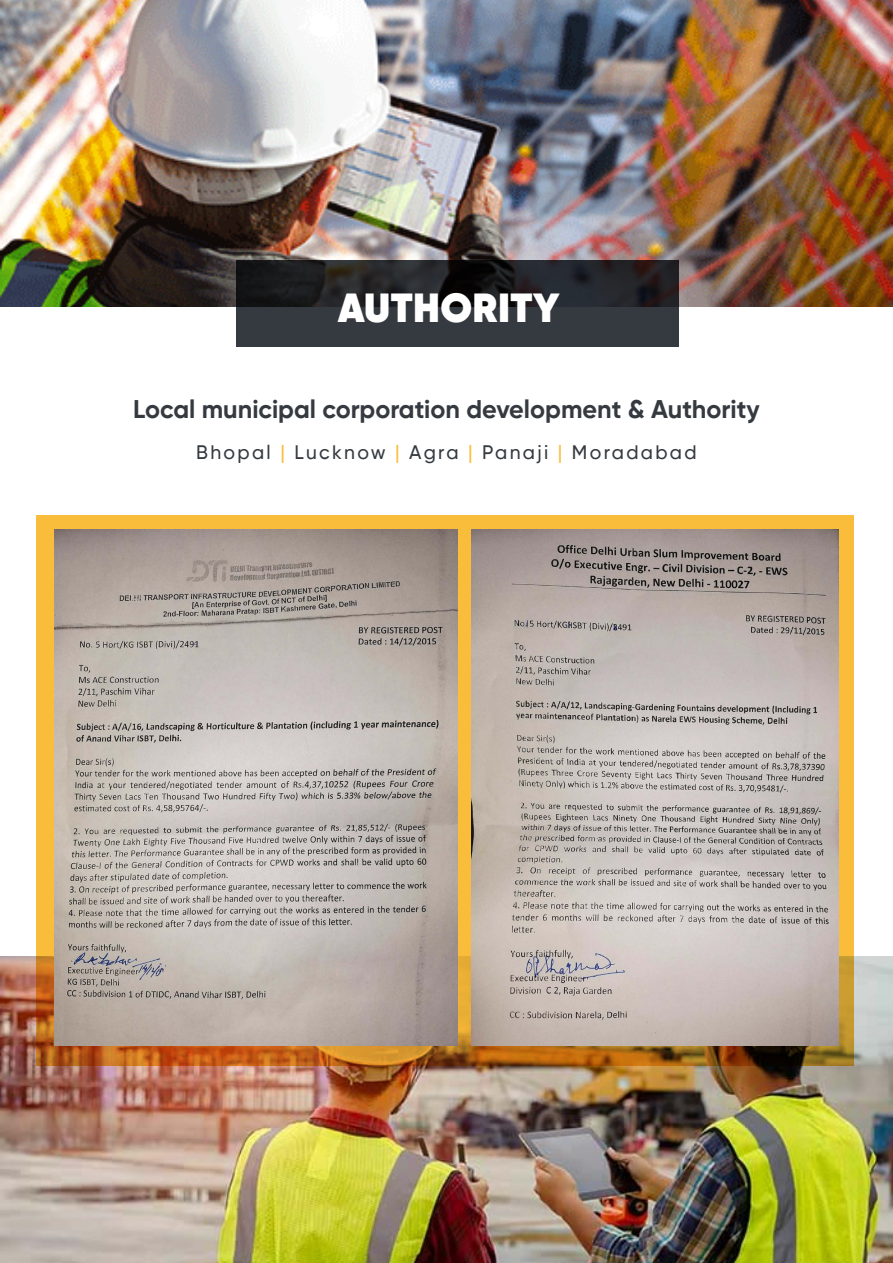
<style>
.page{position:relative;width:893px;height:1263px;background:#fff}
.page>*{position:absolute;margin:0;border:0;box-sizing:border-box;transform-origin:0 0}
.t1{font:800 40.5px "Gilroy";letter-spacing:.01em;color:#fff}
.t2{font:700 25.5px "Gilroy";color:#353a40}
.t3{font:500 19.5px "Gilroy";letter-spacing:.12em;color:#353a40}
.s1{color:#f9bd3b}
</style>
<div class="page">
<div style="left:36px;top:515px;width:817px;height:551px;background:#f9bd3b"></div>
<div style="left:236px;top:306px;width:443px;height:40px;background:#353a40"></div>
<img style="left:0;top:0;width:893px;height:306px">
<img style="left:0;top:957px;width:893px;height:306px">
<img style="left:54px;top:529px;width:403px;height:517px">
<img style="left:472px;top:529px;width:367px;height:517px">
<h1 class="t1" style="left:338px;top:282px;width:223px">AUTHORITY</h1>
<p class="t2" style="left:133px;top:393px;width:628px">Local municipal corporation development &amp; Authority</p>
<p class="t3" style="left:196px;top:440px;width:502px">Bhopal <span class="s1">|</span> Lucknow <span class="s1">|</span> Agra <span class="s1">|</span> Panaji <span class="s1">|</span> Moradabad</p>
</div>
